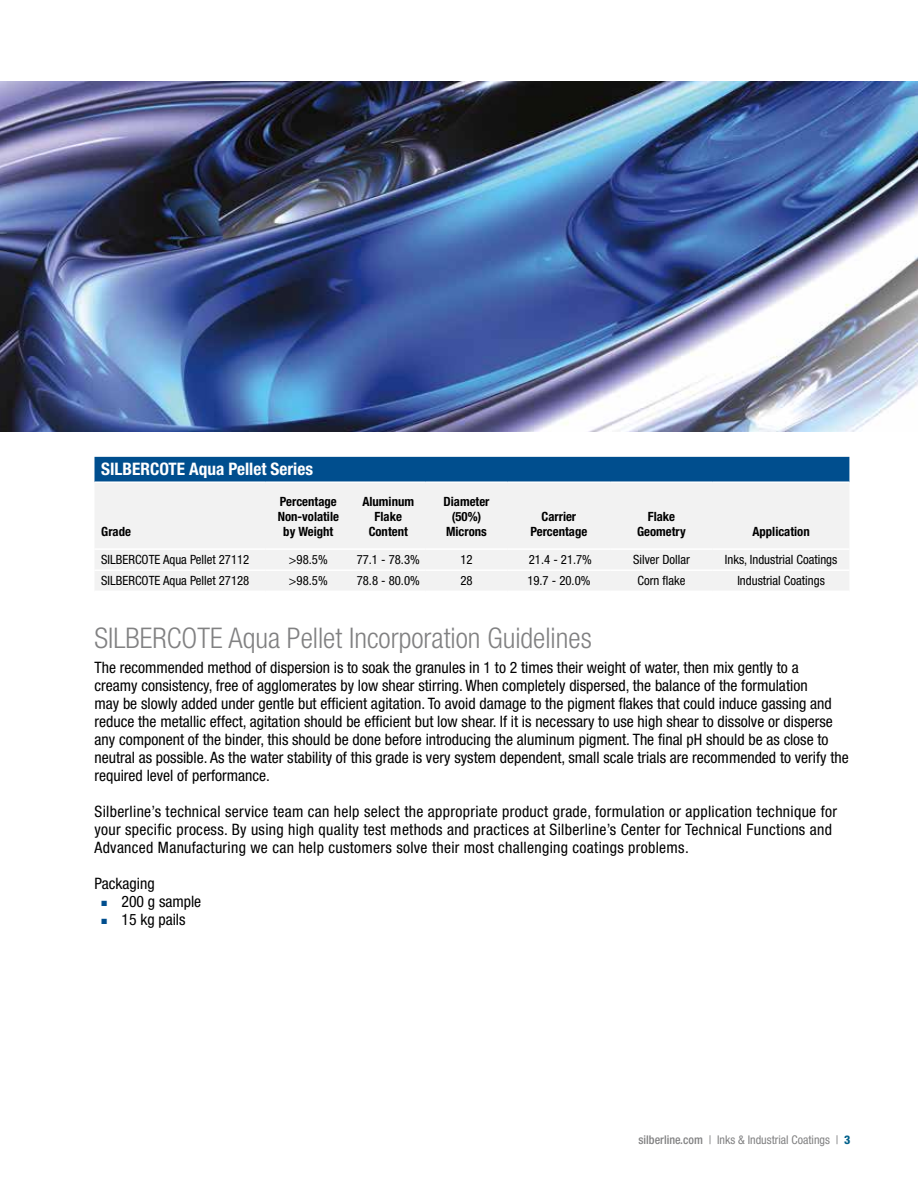
<style>
.page{position:relative;width:918px;height:1188px;background:#fff}
.page>*{position:absolute;margin:0;border:0;box-sizing:border-box;transform-origin:0 0}
.t1{font:300 condensed 28.5px "Helvetica Neue";color:#818182}
.t2{font:700 condensed 17.25px "Helvetica Neue LT Std";color:#fff}
.t3{font:condensed 15.75px/18px "Helvetica Neue LT Std";color:#000}
.t4{font:condensed 15.75px/18px "Helvetica Neue LT Std";letter-spacing:.02em;color:#000}
.t5{font:condensed 12.75px "Helvetica Neue LT Std";color:#000}
.t6{font:700 condensed 12.75px/15px "Helvetica Neue LT Std";color:#000;text-align:center}
.t7{font:condensed 12px "Helvetica Neue";color:#818182}
.s1{font-family:"Mathematical Pi Six";font-stretch:normal;font-size:7.5px;color:#004e8e}
.s2{font-weight:500}
.s3{font-weight:800;color:#00608b}
</style>
<div class="page">
<div style="left:94px;top:457px;width:755px;height:24px;background:#004e8e"></div>
<div style="left:95px;top:483px;width:754px;height:107px;background:#f2f2f2"></div>
<hr style="left:94px;top:569px;width:172px;height:2px;background:#fff">
<hr style="left:266px;top:569px;width:85px;height:2px;background:#fff">
<hr style="left:351px;top:569px;width:75px;height:2px;background:#fff">
<hr style="left:426px;top:569px;width:82px;height:2px;background:#fff">
<hr style="left:508px;top:569px;width:102px;height:2px;background:#fff">
<hr style="left:610px;top:569px;width:103px;height:2px;background:#fff">
<hr style="left:713px;top:569px;width:136px;height:2px;background:#fff">
<hr style="left:94px;top:548px;width:172px;height:2px;background:#fff">
<hr style="left:266px;top:548px;width:85px;height:2px;background:#fff">
<hr style="left:351px;top:548px;width:75px;height:2px;background:#fff">
<hr style="left:426px;top:548px;width:82px;height:2px;background:#fff">
<hr style="left:508px;top:548px;width:102px;height:2px;background:#fff">
<hr style="left:610px;top:548px;width:103px;height:2px;background:#fff">
<hr style="left:713px;top:548px;width:136px;height:2px;background:#fff">
<img style="left:0;top:81px;width:918px;height:351px">
<p class="t2" style="left:101px;top:459px;width:213px">SILBERCOTE Aqua Pellet Series</p>
<p class="t6" style="left:101px;top:523px;width:31px">Grade</p>
<p class="t6" style="left:278px;top:493px;width:63px">Percentage<br>Non-volatile by Weight</p>
<p class="t6" style="left:362px;top:493px;width:53px">Aluminum<br>Flake<br>Content</p>
<p class="t6" style="left:444px;top:493px;width:48px">Diameter (50%)<br>Microns</p>
<p class="t6" style="left:530px;top:508px;width:58px">Carrier<br>Percentage</p>
<p class="t6" style="left:637px;top:508px;width:50px">Flake<br>Geometry</p>
<p class="t6" style="left:752px;top:523px;width:59px">Application</p>
<p class="t5" style="left:101px;top:552px;width:150px">SILBERCOTE Aqua Pellet 27112</p>
<p class="t5" style="left:289px;top:552px;width:40px">&gt;98.5%</p>
<p class="t5" style="left:357px;top:552px;width:65px">77.1 - 78.3%</p>
<p class="t5" style="left:460px;top:552px;width:14px">12</p>
<p class="t5" style="left:529px;top:552px;width:65px">21.4 - 21.7%</p>
<p class="t5" style="left:633px;top:552px;width:58px">Silver Dollar</p>
<p class="t5" style="left:725px;top:552px;width:114px">Inks, Industrial Coatings</p>
<p class="t5" style="left:101px;top:573px;width:150px">SILBERCOTE Aqua Pellet 27128</p>
<p class="t5" style="left:289px;top:573px;width:40px">&gt;98.5%</p>
<p class="t5" style="left:357px;top:573px;width:65px">78.8 - 80.0%</p>
<p class="t5" style="left:460px;top:573px;width:14px">28</p>
<p class="t5" style="left:527px;top:573px;width:65px">19.7 - 20.0%</p>
<p class="t5" style="left:638px;top:573px;width:49px">Corn flake</p>
<p class="t5" style="left:737px;top:573px;width:89px">Industrial Coatings</p>
<h1 class="t1" style="left:94px;top:622px;width:499px">SILBERCOTE Aqua Pellet Incorporation Guidelines</h1>
<p class="t3" style="left:94px;top:659px;width:756px">The recommended method of dispersion is to soak the granules in 1 to 2 times their weight of water, then mix gently to a<br>creamy consistency, free of agglomerates by low shear stirring. When completely dispersed, the balance of the formulation<br>may be slowly added under gentle but efficient agitation. To avoid damage to the pigment flakes that could induce gassing and reduce the metallic effect, agitation should be efficient but low shear. If it is necessary to use high shear to dissolve or disperse any component of the binder, this should be done before introducing the aluminum pigment. The final pH should be as close to neutral as possible. As the water stability of this grade is very system dependent, small scale trials are recommended to verify the required level of performance.</p>
<p class="t4" style="left:94px;top:803px;width:744px">Silberline’s technical service team can help select the appropriate product grade, formulation or application technique for your specific process. By using high quality test methods and practices at Silberline’s Center for Technical Functions and<br>Advanced Manufacturing we can help customers solve their most challenging coatings problems.</p>
<p class="t3" style="left:101px;top:875px;width:102px;text-indent:-7px">Packaging<br><span class="s1">J</span> 200 g sample<br><span class="s1">J</span> 15 kg pails</p>
<p class="t7" style="left:639px;top:1133px;width:213px"><span class="s2">silberline.com</span> | Inks &amp; Industrial Coatings | <span class="s3">3</span></p>
</div>
